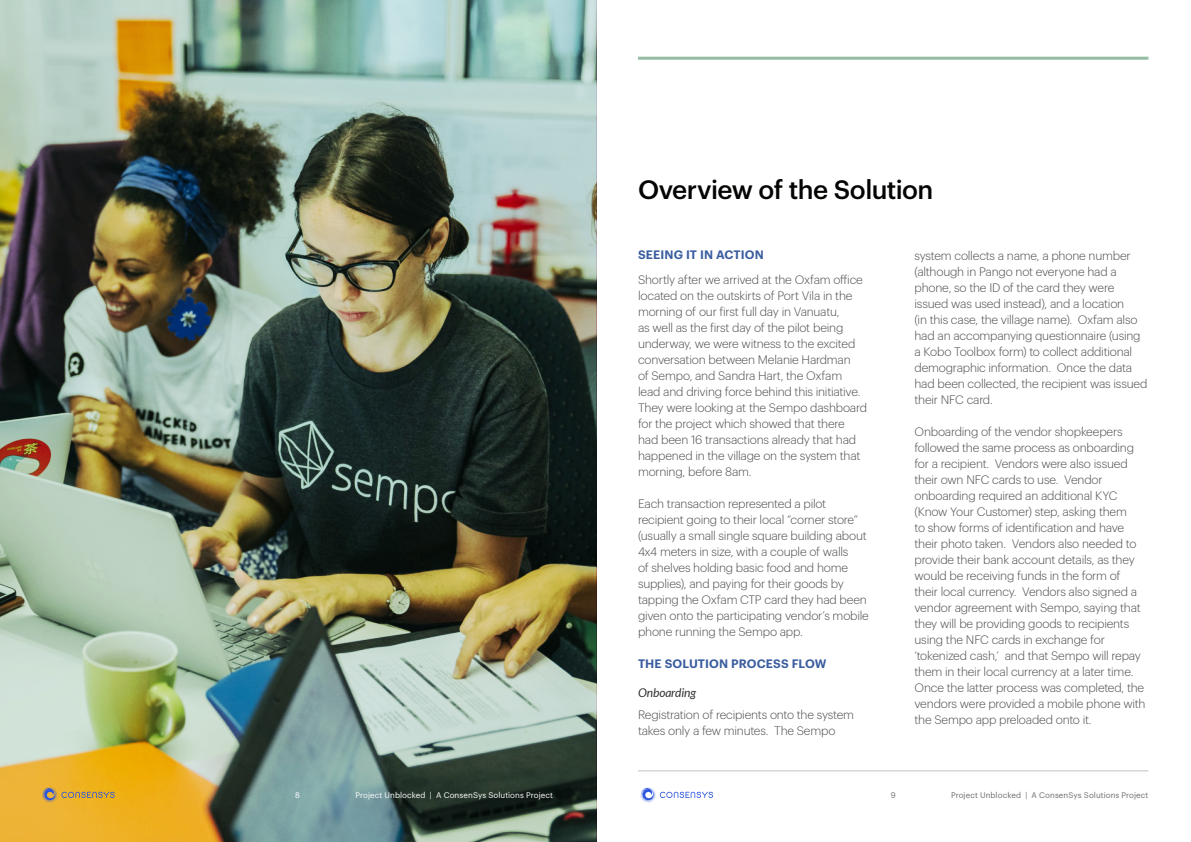
<style>
.page{position:relative;width:1191px;height:842px;background:#fff}
.page>*{position:absolute;margin:0;border:0;box-sizing:border-box;transform-origin:0 0}
.NEW_Graphik_-_Body{font:500 26px "Graphik";letter-spacing:-.025em;color:#040503}
.NEW_Graphik_-_Body-2{font:300 12px/16px "Graphik";letter-spacing:-.015em;color:#4b4c4d}
.New_Graphik_H2{font:600 12px "Graphik";letter-spacing:.01em;color:#3a5d9f}
.NEW_Lato_-_Italics{font:italic 12px "Lato";letter-spacing:-.01em;color:#312f30}
.t1{font:8px "Graphik";letter-spacing:.01em;color:#fff}
.t2{font:8px "Graphik";letter-spacing:.01em;color:#6c6d70}
</style>
<div class="page">
<hr style="left:638px;top:57px;width:510px;height:3px;background:#93bda5">
<hr style="left:638px;top:771px;width:510px;height:1px;background:#c1c2c4">
<img style="left:0;top:0;width:596px;height:842px">
<svg style="left:640px;top:787px;width:73px;height:16px"></svg>
<svg style="left:42px;top:787px;width:73px;height:17px"></svg>
<p class="NEW_Graphik_-_Body" style="left:638px;top:170px;width:297px">Overview of the Solution</p>
<p class="New_Graphik_H2" style="left:638px;top:246px;width:127px">SEEING IT IN ACTION</p>
<p class="NEW_Graphik_-_Body-2" style="left:638px;top:270px;width:230px">Shortly after we arrived at the Oxfam office located on the outskirts of Port Vila in the morning of our first full day in Vanuatu,<br>as well as the first day of the pilot being underway, we were witness to the excited conversation between Melanie Hardman<br>of Sempo, and Sandra Hart, the Oxfam lead and driving force behind this initiative.<br>They were looking at the Sempo dashboard for the project which showed that there had been 16 transactions already that had happened in the village on the system that morning, before 8am.</p>
<p class="NEW_Graphik_-_Body-2" style="left:638px;top:494px;width:232px">Each transaction represented a pilot recipient going to their local “corner store” (usually a small single square building about 4x4 meters in size, with a couple of walls<br>of shelves holding basic food and home supplies), and paying for their goods by tapping the Oxfam CTP card they had been given onto the participating vendor’s mobile phone running the Sempo app.</p>
<p class="New_Graphik_H2" style="left:638px;top:654px;width:190px">THE SOLUTION PROCESS FLOW</p>
<p class="NEW_Lato_-_Italics" style="left:638px;top:686px;width:59px">Onboarding</p>
<p class="NEW_Graphik_-_Body-2" style="left:638px;top:705px;width:217px">Registration of recipients onto the system takes only a few minutes. The Sempo</p>
<p class="NEW_Graphik_-_Body-2" style="left:914px;top:247px;width:234px">system collects a name, a phone number (although in Pango not everyone had a phone, so the ID of the card they were issued was used instead), and a location<br>(in this case, the village name). Oxfam also had an accompanying questionnaire (using a Kobo Toolbox form) to collect additional demographic information. Once the data had been collected, the recipient was issued their NFC card.</p>
<p class="NEW_Graphik_-_Body-2" style="left:914px;top:423px;width:232px">Onboarding of the vendor shopkeepers followed the same process as onboarding for a recipient. Vendors were also issued their own NFC cards to use. Vendor onboarding required an additional KYC (Know Your Customer) step, asking them<br>to show forms of identification and have their photo taken. Vendors also needed to provide their bank account details, as they would be receiving funds in the form of their local currency. Vendors also signed a vendor agreement with Sempo, saying that they will be providing goods to recipients using the NFC cards in exchange for ‘tokenized cash,’ and that Sempo will repay them in their local currency at a later time.<br>Once the latter process was completed, the vendors were provided a mobile phone with the Sempo app preloaded onto it.</p>
<p class="t1" style="left:295px;top:789px;width:6px">8</p>
<p class="t1" style="left:355px;top:789px;width:199px">Project Unblocked | A ConsenSys Solutions Project</p>
<p class="t2" style="left:890px;top:789px;width:6px">9</p>
<p class="t2" style="left:951px;top:789px;width:199px">Project Unblocked | A ConsenSys Solutions Project</p>
</div>
